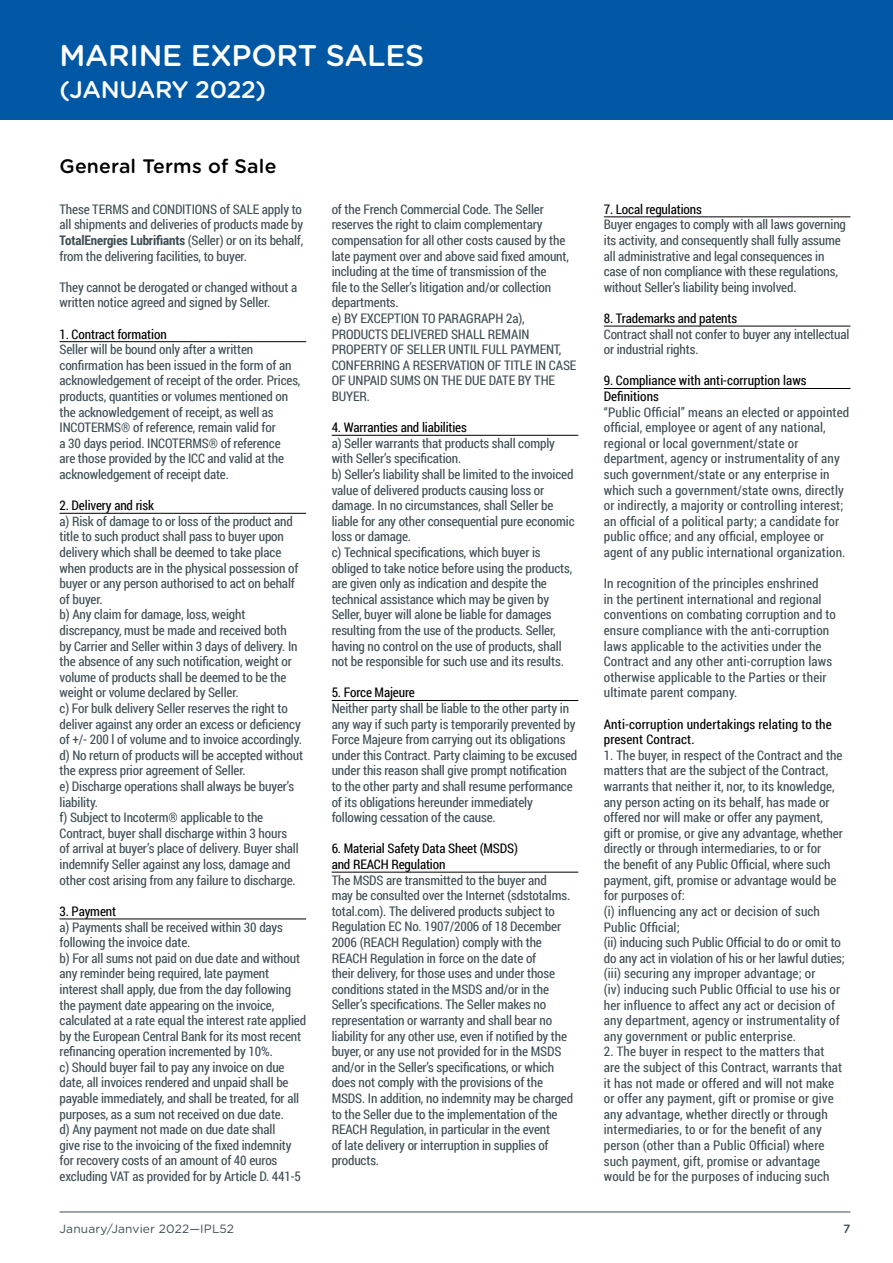
<style>
.page{position:relative;width:893px;height:1263px;background:#fff}
.page>*{position:absolute;margin:0;border:0;box-sizing:border-box;transform-origin:0 0}
.t1{font:500 30px "Gotham Rounded";letter-spacing:-.01em;color:#fff}
.t2{font:500 24px "Gotham Rounded";letter-spacing:-.01em;color:#fff}
.t3{font:500 19.5px "Gotham Rounded";letter-spacing:.01em;color:#000}
.t4{font:13.2px/15.6px "Roboto Condensed";letter-spacing:-.01em;color:#3f4e55}
.t5{font:13.2px/15.6px "Roboto Condensed";letter-spacing:.01em;color:#3f4e55}
.t6{font:13.2px/15.5px "Roboto Condensed";letter-spacing:-.01em;color:#000}
.t7{font:13.2px/15.6px "Roboto Condensed";letter-spacing:.01em;color:#000}
.t8{font:12px "Gotham Rounded";letter-spacing:.01em;color:#3f4e55}
.t9{font:500 12px "Gotham Rounded";color:#3f4e55}
.s1{font-weight:700}
</style>
<div class="page">
<hr style="left:60px;top:1212px;width:790px;height:1px;background:#3f4e55">
<hr style="left:60px;top:341px;width:246px;height:1px;background:#000">
<hr style="left:60px;top:513px;width:246px;height:1px;background:#000">
<hr style="left:60px;top:919px;width:246px;height:1px;background:#000">
<hr style="left:332px;top:435px;width:246px;height:1px;background:#000">
<hr style="left:332px;top:700px;width:246px;height:1px;background:#000">
<hr style="left:332px;top:872px;width:246px;height:1px;background:#000">
<hr style="left:604px;top:217px;width:246px;height:1px;background:#000">
<hr style="left:604px;top:326px;width:246px;height:1px;background:#000">
<hr style="left:604px;top:388px;width:246px;height:1px;background:#000">
<div style="left:0;top:0;width:893px;height:119px;background:#0058a5"></div>
<h1 class="t1" style="left:60px;top:34px;width:366px">MARINE EXPORT SALES</h1>
<h2 class="t2" style="left:60px;top:72px;width:208px">(JANUARY 2022)</h2>
<h3 class="t3" style="left:60px;top:152px;width:218px">General Terms of Sale</h3>
<p class="t4" style="left:60px;top:201px;width:245px;text-align:justify">These TERMS and CONDITIONS of SALE apply to all shipments and deliveries of products made by <span class="s1">TotalEnergies Lubrifiants</span> (Seller) or on its behalf, from the delivering facilities, to buyer.</p>
<p class="t4" style="left:60px;top:279px;width:239px">They cannot be derogated or changed without a written notice agreed and signed by Seller.</p>
<p class="t6" style="left:60px;top:326px;width:109px">1. Contract formation</p>
<p class="t4" style="left:60px;top:341px;width:242px">Seller will be bound only after a written confirmation has been issued in the form of an acknowledgement of receipt of the order. Prices, products, quantities or volumes mentioned on the acknowledgement of receipt, as well as INCOTERMS® of reference, remain valid for<br>a 30 days period. INCOTERMS® of reference<br>are those provided by the ICC and valid at the acknowledgement of receipt date.</p>
<p class="t6" style="left:60px;top:497px;width:96px">2. Delivery and risk</p>
<p class="t4" style="left:60px;top:513px;width:245px">a) Risk of damage to or loss of the product and title to such product shall pass to buyer upon delivery which shall be deemed to take place when products are in the physical possession of buyer or any person authorised to act on behalf of buyer.<br>b) Any claim for damage, loss, weight discrepancy, must be made and received both<br>by Carrier and Seller within 3 days of delivery. In the absence of any such notification, weight or volume of products shall be deemed to be the weight or volume declared by Seller.<br>c) For bulk delivery Seller reserves the right to deliver against any order an excess or deficiency of +/- 200 l of volume and to invoice accordingly. d) No return of products will be accepted without the express prior agreement of Seller.<br>e) Discharge operations shall always be buyer’s liability.<br>f) Subject to Incoterm® applicable to the Contract, buyer shall discharge within 3 hours<br>of arrival at buyer’s place of delivery. Buyer shall indemnify Seller against any loss, damage and other cost arising from any failure to discharge.</p>
<p class="t6" style="left:60px;top:903px;width:58px">3. Payment</p>
<p class="t4" style="left:60px;top:918px;width:248px">a) Payments shall be received within 30 days following the invoice date.<br>b) For all sums not paid on due date and without any reminder being required, late payment interest shall apply, due from the day following the payment date appearing on the invoice, calculated at a rate equal the interest rate applied by the European Central Bank for its most recent refinancing operation incremented by 10%.<br>c) Should buyer fail to pay any invoice on due date, all invoices rendered and unpaid shall be payable immediately, and shall be treated, for all purposes, as a sum not received on due date.<br>d) Any payment not made on due date shall<br>give rise to the invoicing of the fixed indemnity for recovery costs of an amount of 40 euros excluding VAT as provided for by Article D. 441-5</p>
<p class="t4" style="left:332px;top:201px;width:246px">of the French Commercial Code. The Seller reserves the right to claim complementary compensation for all other costs caused by the late payment over and above said fixed amount, including at the time of transmission of the<br>file to the Seller’s litigation and/or collection departments.<br>e) BY EXCEPTION TO PARAGRAPH 2a), PRODUCTS DELIVERED SHALL REMAIN PROPERTY OF SELLER UNTIL FULL PAYMENT, CONFERRING A RESERVATION OF TITLE IN CASE OF UNPAID SUMS ON THE DUE DATE BY THE BUYER.</p>
<p class="t6" style="left:332px;top:419px;width:137px">4. Warranties and liabilities</p>
<p class="t4" style="left:332px;top:435px;width:244px">a) Seller warrants that products shall comply with Seller’s specification.<br>b) Seller’s liability shall be limited to the invoiced value of delivered products causing loss or damage. In no circumstances, shall Seller be liable for any other consequential pure economic loss or damage.<br>c) Technical specifications, which buyer is obliged to take notice before using the products, are given only as indication and despite the technical assistance which may be given by Seller, buyer will alone be liable for damages resulting from the use of the products. Seller, having no control on the use of products, shall not be responsible for such use and its results.</p>
<p class="t6" style="left:332px;top:684px;width:85px">5. Force Majeure</p>
<p class="t4" style="left:332px;top:700px;width:247px">Neither party shall be liable to the other party in any way if such party is temporarily prevented by Force Majeure from carrying out its obligations under this Contract. Party claiming to be excused under this reason shall give prompt notification to the other party and shall resume performance of its obligations hereunder immediately following cessation of the cause.</p>
<p class="t6" style="left:332px;top:841px;width:188px">6. Material Safety Data Sheet (MSDS) and REACH Regulation</p>
<p class="t4" style="left:332px;top:872px;width:243px">The MSDS are transmitted to the buyer and<br>may be consulted over the Internet (sdstotalms. total.com). The delivered products subject to Regulation EC No. 1907/2006 of 18 December 2006 (REACH Regulation) comply with the REACH Regulation in force on the date of<br>their delivery, for those uses and under those conditions stated in the MSDS and/or in the Seller’s specifications. The Seller makes no representation or warranty and shall bear no liability for any other use, even if notified by the buyer, or any use not provided for in the MSDS and/or in the Seller’s specifications, or which does not comply with the provisions of the MSDS. In addition, no indemnity may be charged to the Seller due to the implementation of the REACH Regulation, in particular in the event<br>of late delivery or interruption in supplies of products.</p>
<p class="t6" style="left:604px;top:201px;width:100px">7. Local regulations</p>
<p class="t4" style="left:604px;top:216px;width:244px">Buyer engages to comply with all laws governing its activity, and consequently shall fully assume all administrative and legal consequences in case of non compliance with these regulations, without Seller’s liability being involved.</p>
<p class="t6" style="left:604px;top:310px;width:135px">8. Trademarks and patents</p>
<p class="t4" style="left:604px;top:326px;width:247px">Contract shall not confer to buyer any intellectual or industrial rights.</p>
<p class="t6" style="left:604px;top:372px;width:204px">9. Compliance with anti-corruption laws<br>Definitions</p>
<p class="t5" style="left:604px;top:404px;width:247px">“Public Official” means an elected or appointed official, employee or agent of any national, regional or local government/state or department, agency or instrumentality of any such government/state or any enterprise in which such a government/state owns, directly or indirectly, a majority or controlling interest; an official of a political party; a candidate for public office; and any official, employee or agent of any public international organization.</p>
<p class="t5" style="left:604px;top:575px;width:234px">In recognition of the principles enshrined<br>in the pertinent international and regional conventions on combating corruption and to ensure compliance with the anti-corruption laws applicable to the activities under the Contract and any other anti-corruption laws otherwise applicable to the Parties or their ultimate parent company.</p>
<p class="t7" style="left:604px;top:716px;width:229px">Anti-corruption undertakings relating to the present Contract.</p>
<p class="t4" style="left:604px;top:747px;width:243px">1. The buyer, in respect of the Contract and the matters that are the subject of the Contract, warrants that neither it, nor, to its knowledge, any person acting on its behalf, has made or offered nor will make or offer any payment,<br>gift or promise, or give any advantage, whether directly or through intermediaries, to or for<br>the benefit of any Public Official, where such payment, gift, promise or advantage would be for purposes of:<br>(i) influencing any act or decision of such Public Official;<br>(ii) inducing such Public Official to do or omit to do any act in violation of his or her lawful duties; (iii) securing any improper advantage; or<br>(iv) inducing such Public Official to use his or her influence to affect any act or decision of any department, agency or instrumentality of any government or public enterprise.</p>
<p class="t5" style="left:604px;top:1043px;width:240px">2. The buyer in respect to the matters that are the subject of this Contract, warrants that it has not made or offered and will not make or offer any payment, gift or promise or give any advantage, whether directly or through intermediaries, to or for the benefit of any person (other than a Public Official) where such payment, gift, promise or advantage would be for the purposes of inducing such</p>
<p class="t8" style="left:60px;top:1221px;width:176px">January/Janvier 2022—IPL52</p>
<p class="t9" style="left:843px;top:1220px;width:9px">7</p>
</div>
